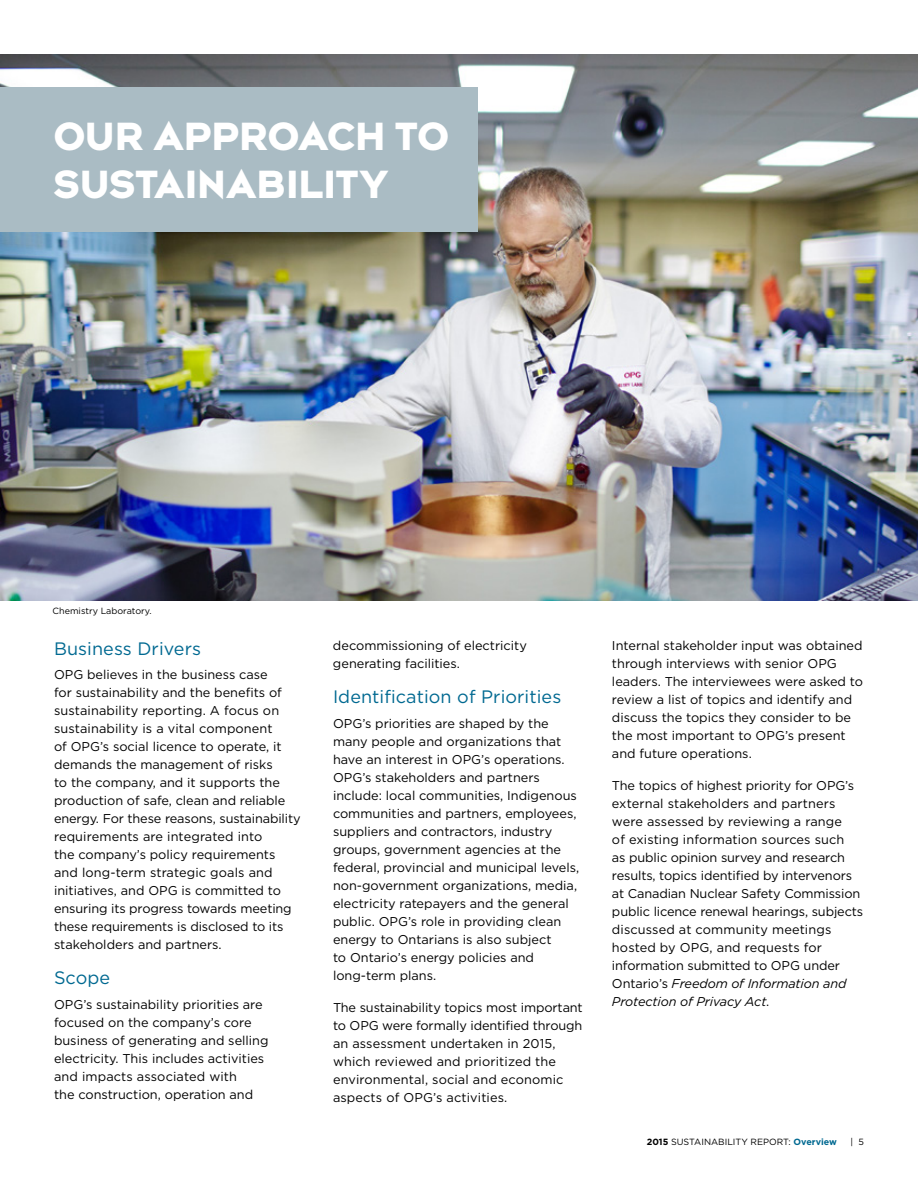
<style>
.page{position:relative;width:918px;height:1188px;background:#fff}
.page>*{position:absolute;margin:0;border:0;box-sizing:border-box;transform-origin:0 0}
.t1{font:43.5px/48px "Bonn Bold Caps";letter-spacing:.01em;color:#fff}
.t2{font:18px "Gotham";letter-spacing:.005em;color:#006991}
.t3{font:12.75px/18px "Gotham";color:#000}
.t4{font:9px "Gotham";color:#000}
.s1{font-style:italic}
.s2{font-weight:700}
.s3{font-weight:700;color:#006991}
</style>
<div class="page">
<img style="left:0;top:54px;width:918px;height:546px">
<div style="left:0;top:88px;width:477px;height:144px;background:#aabcc4"></div>
<h1 class="t1" style="left:54px;top:112px;width:396px">OUR APPROACH TO<br>SUSTAINABILITY</h1>
<p class="t4" style="left:53px;top:605px;width:101px">Chemistry Laboratory.</p>
<h2 class="t2" style="left:54px;top:637px;width:149px">Business Drivers</h2>
<p class="t3" style="left:54px;top:665px;width:248px">OPG believes in the business case<br>for sustainability and the benefits of sustainability reporting. A focus on sustainability is a vital component<br>of OPG’s social licence to operate, it demands the management of risks<br>to the company, and it supports the production of safe, clean and reliable energy. For these reasons, sustainability requirements are integrated into<br>the company’s policy requirements and long-term strategic goals and initiatives, and OPG is committed to ensuring its progress towards meeting these requirements is disclosed to its stakeholders and partners.</p>
<h2 class="t2" style="left:54px;top:966px;width:58px">Scope</h2>
<p class="t3" style="left:54px;top:995px;width:216px">OPG’s sustainability priorities are focused on the company’s core business of generating and selling electricity. This includes activities and impacts associated with<br>the construction, operation and</p>
<p class="t3" style="left:333px;top:637px;width:195px">decommissioning of electricity generating facilities.</p>
<h2 class="t2" style="left:333px;top:686px;width:230px">Identification of Priorities</h2>
<p class="t3" style="left:333px;top:714px;width:248px">OPG’s priorities are shaped by the many people and organizations that have an interest in OPG’s operations.<br>OPG’s stakeholders and partners include: local communities, Indigenous communities and partners, employees, suppliers and contractors, industry groups, government agencies at the federal, provincial and municipal levels, non-government organizations, media, electricity ratepayers and the general public. OPG’s role in providing clean energy to Ontarians is also subject<br>to Ontario’s energy policies and long-term plans.</p>
<p class="t3" style="left:333px;top:998px;width:251px">The sustainability topics most important to OPG were formally identified through an assessment undertaken in 2015, which reviewed and prioritized the environmental, social and economic aspects of OPG’s activities.</p>
<p class="t3" style="left:612px;top:637px;width:253px">Internal stakeholder input was obtained through interviews with senior OPG leaders. The interviewees were asked to review a list of topics and identify and discuss the topics they consider to be the most important to OPG’s present and future operations.</p>
<p class="t3" style="left:612px;top:776px;width:253px">The topics of highest priority for OPG’s external stakeholders and partners were assessed by reviewing a range<br>of existing information sources such<br>as public opinion survey and research results, topics identified by intervenors at Canadian Nuclear Safety Commission public licence renewal hearings, subjects discussed at community meetings hosted by OPG, and requests for information submitted to OPG under Ontario’s <span class="s1">Freedom of Information and Protection of Privacy Act</span>.</p>
<p class="t4" style="left:647px;top:1136px;width:192px"><span class="s2">2015</span> SUSTAINABILITY REPORT: <span class="s3">Overview</span></p>
<p class="t4" style="left:850px;top:1136px;width:15px">| 5</p>
</div>
